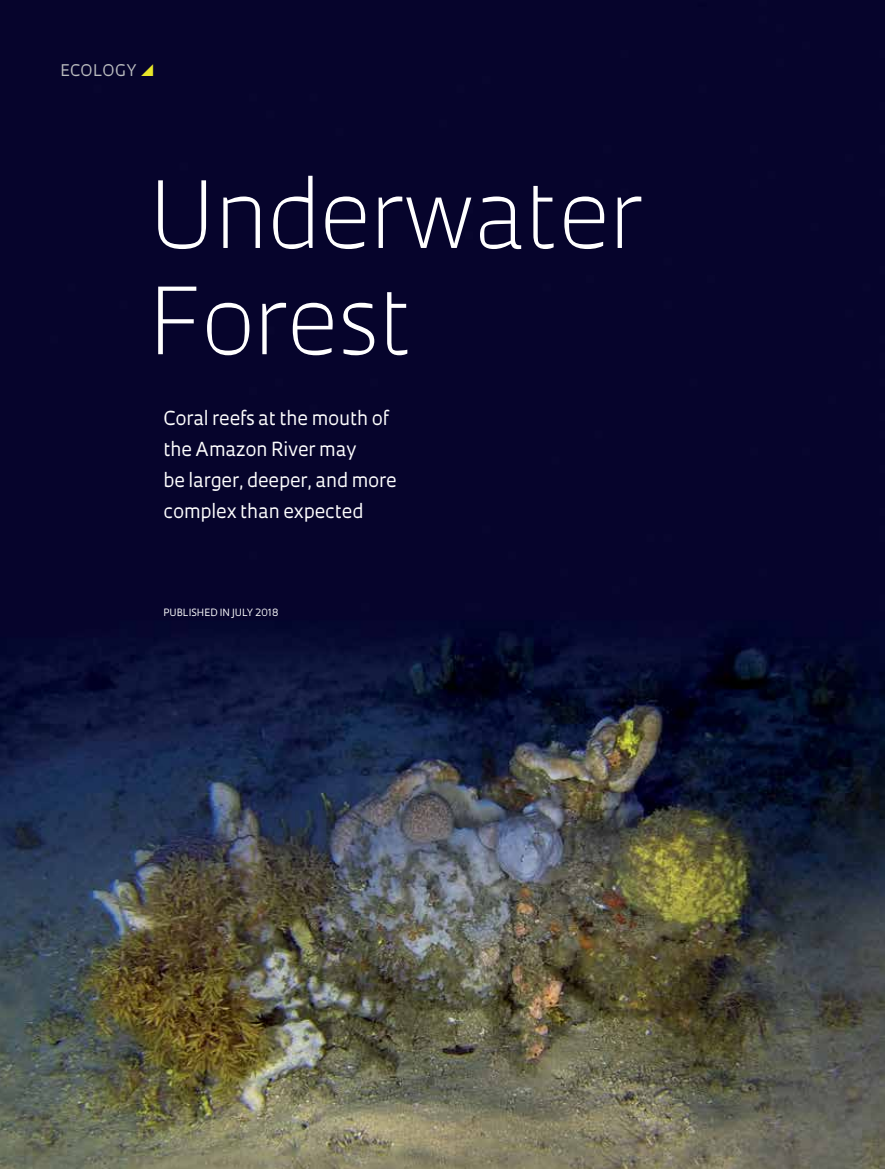
<style>
.page{position:relative;width:885px;height:1169px;background:#fff}
.page>*{position:absolute;margin:0;border:0;box-sizing:border-box;transform-origin:0 0}
.t1{font:300 89.85px/106.2px "Oculum";letter-spacing:-.01em;color:#fff}
.t2{font:18.75px/30.9px "Oculum";letter-spacing:-.01em;color:#fff}
.t3{font:15.6px "Oculum";letter-spacing:.03em;color:#bcbec0}
.t4{font:9.75px "Oculum";color:#fff}
</style>
<div class="page">
<img style="left:0;top:0;width:885px;height:1168px">
<svg style="left:79px;top:1126px;width:7px;height:7px"></svg>
<svg style="left:142px;top:64px;width:11px;height:12px"></svg>
<p class="t3" style="left:60px;top:60px;width:78px">ECOLOGY</p>
<h1 class="t1" style="left:149px;top:157px;width:496px">Underwater<br>Forest</h1>
<p class="t2" style="left:163px;top:402px;width:235px">Coral reefs at the mouth of the Amazon River may<br>be larger, deeper, and more complex than expected</p>
<p class="t4" style="left:163px;top:605px;width:117px">PUBLISHED IN JULY 2018</p>
</div>
